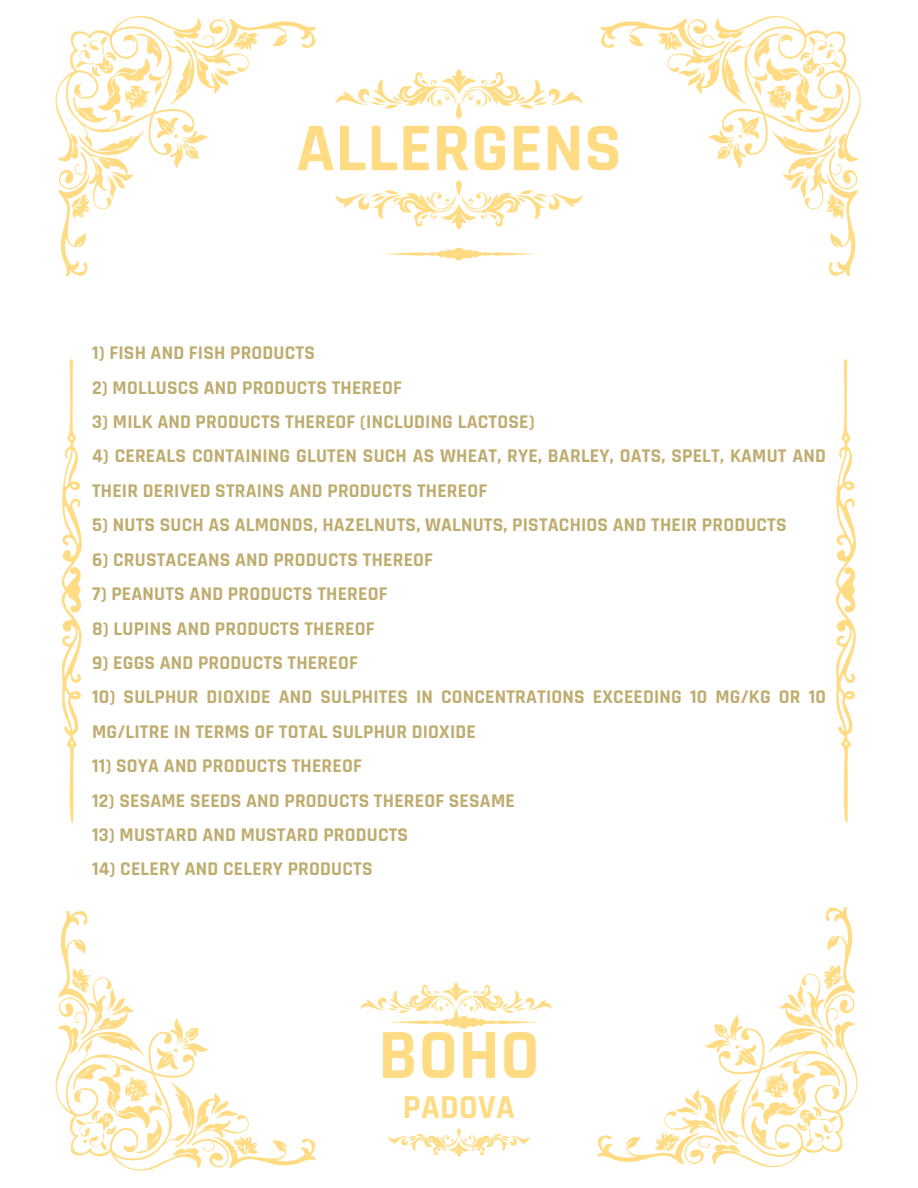
<style>
.page{position:relative;width:918px;height:1188px;background:#fff}
.page>*{position:absolute;margin:0;border:0;box-sizing:border-box;transform-origin:0 0}
.t1{font:700 71.25px "Rajdhani";color:#ffdc83}
.t2{font:700 69px "Rajdhani";letter-spacing:.01em;color:#ffdc83}
.t3{font:700 33.75px "Rajdhani";letter-spacing:.01em;color:#ffdc83}
.t4{font:700 19.65px/34.3px "Rajdhani";letter-spacing:.01em;color:#bfac6f}
</style>
<div class="page">
<svg style="left:55px;top:16px;width:261px;height:260px"></svg>
<svg style="left:600px;top:16px;width:261px;height:260px"></svg>
<svg style="left:55px;top:910px;width:261px;height:261px"></svg>
<svg style="left:61px;top:359px;width:21px;height:464px"></svg>
<svg style="left:836px;top:359px;width:20px;height:464px"></svg>
<svg style="left:335px;top:70px;width:248px;height:48px"></svg>
<svg style="left:335px;top:181px;width:248px;height:48px"></svg>
<svg style="left:384px;top:247px;width:150px;height:14px"></svg>
<svg style="left:597px;top:907px;width:261px;height:261px"></svg>
<svg style="left:360px;top:983px;width:192px;height:46px"></svg>
<svg style="left:388px;top:1129px;width:142px;height:27px"></svg>
<p class="t2" style="left:296px;top:106px;width:327px">ALLERGENS</p>
<p class="t4" style="left:92px;top:336px;width:224px">1) FISH AND FISH PRODUCTS</p>
<p class="t4" style="left:92px;top:371px;width:311px">2) MOLLUSCS AND PRODUCTS THEREOF</p>
<h1 class="t4" style="left:92px;top:405px;width:444px">3) MILK AND PRODUCTS THEREOF (INCLUDING LACTOSE)</h1>
<p class="t4" style="left:92px;top:440px;width:735px">4) CEREALS CONTAINING GLUTEN SUCH AS WHEAT, RYE, BARLEY, OATS, SPELT, KAMUT AND<br>THEIR DERIVED STRAINS AND PRODUCTS THEREOF</p>
<p class="t4" style="left:92px;top:508px;width:696px">5) NUTS SUCH AS ALMONDS, HAZELNUTS, WALNUTS, PISTACHIOS AND THEIR PRODUCTS</p>
<p class="t4" style="left:92px;top:543px;width:343px">6) CRUSTACEANS AND PRODUCTS THEREOF</p>
<p class="t4" style="left:92px;top:577px;width:297px">7) PEANUTS AND PRODUCTS THEREOF</p>
<p class="t4" style="left:92px;top:612px;width:284px">8) LUPINS AND PRODUCTS THEREOF</p>
<p class="t4" style="left:92px;top:646px;width:267px">9) EGGS AND PRODUCTS THEREOF</p>
<p class="t4" style="left:92px;top:680px;width:735px">10) SULPHUR DIOXIDE AND SULPHITES IN CONCENTRATIONS EXCEEDING 10 MG/KG OR 10<br>MG/LITRE IN TERMS OF TOTAL SULPHUR DIOXIDE</p>
<p class="t4" style="left:92px;top:749px;width:271px">11) SOYA AND PRODUCTS THEREOF</p>
<p class="t4" style="left:92px;top:784px;width:424px">12) SESAME SEEDS AND PRODUCTS THEREOF SESAME</p>
<p class="t4" style="left:92px;top:818px;width:318px">13) MUSTARD AND MUSTARD PRODUCTS</p>
<p class="t4" style="left:92px;top:853px;width:282px">14) CELERY AND CELERY PRODUCTS</p>
<p class="t1" style="left:378px;top:1012px;width:163px">BOHO</p>
<p class="t3" style="left:403px;top:1086px;width:114px">PADOVA</p>
</div>
